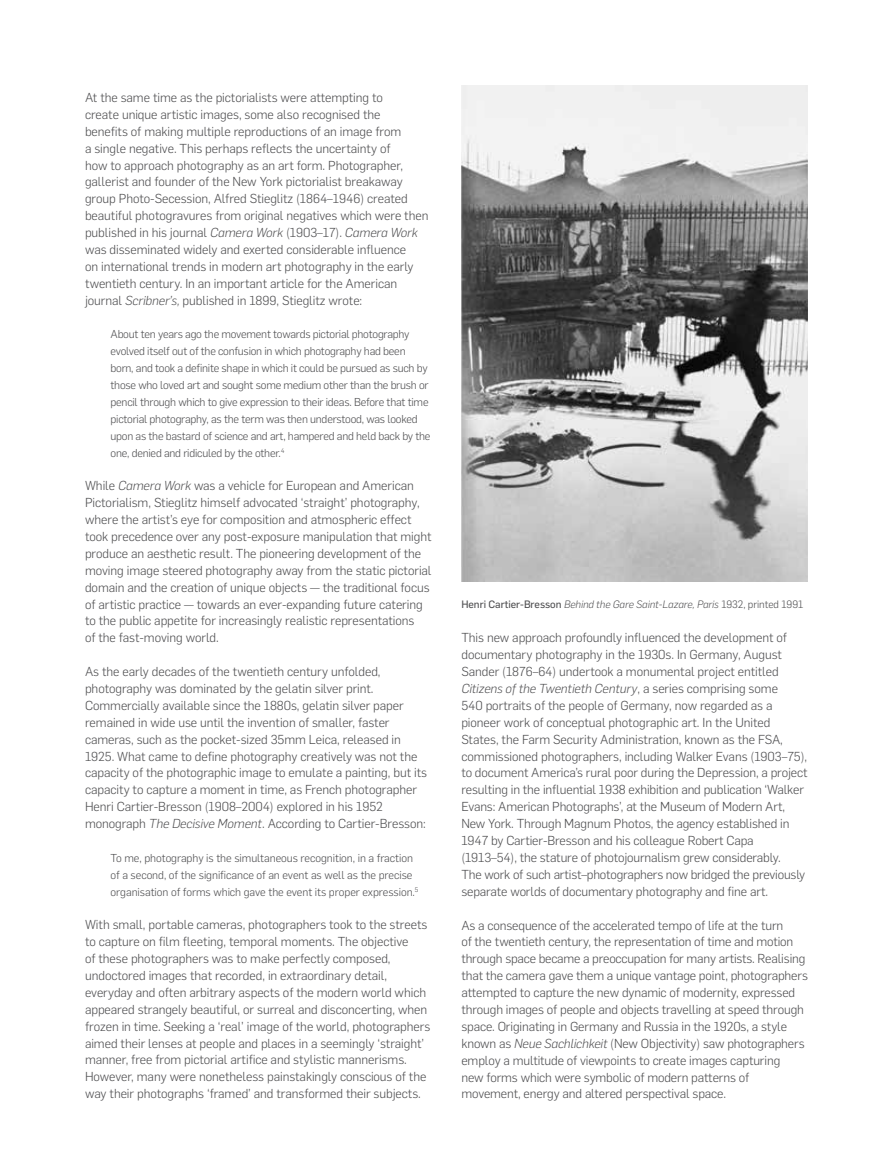
<style>
.page{position:relative;width:893px;height:1170px;background:#fff}
.page>*{position:absolute;margin:0;border:0;box-sizing:border-box;transform-origin:0 0}
.t1{font:300 12.75px/17px "Flama";letter-spacing:-.005em;color:#4d4d4f}
.t2{font:300 11.25px/16.8px "Flama";letter-spacing:-.02em;color:#4d4d4f}
.t3{font:italic 300 10.5px "Flama";letter-spacing:-.005em;color:#4d4d4f}
.s1{font-style:italic}
.s2{font-family:"Flama Basic";font-weight:400;font-style:normal}
.s3{font-style:normal}
</style>
<div class="page">
<img style="left:461px;top:85px;width:347px;height:496px">
<p class="t1" style="left:85px;top:88px;width:345px">At the same time as the pictorialists were attempting to<br>create unique artistic images, some also recognised the<br>benefits of making multiple reproductions of an image from<br>a single negative. This perhaps reflects the uncertainty of<br>how to approach photography as an art form. Photographer, gallerist and founder of the New York pictorialist breakaway group Photo-Secession, Alfred Stieglitz (1864–1946) created beautiful photogravures from original negatives which were then published in his journal <span class="s1">Camera Work</span> (1903–17). <span class="s1">Camera Work </span>was disseminated widely and exerted considerable influence<br>on international trends in modern art photography in the early twentieth century. In an important article for the American journal <span class="s1">Scribner’s,</span> published in 1899, Stieglitz wrote:</p>
<p class="t2" style="left:111px;top:325px;width:322px">About ten years ago the movement towards pictorial photography evolved itself out of the confusion in which photography had been born, and took a definite shape in which it could be pursued as such by those who loved art and sought some medium other than the brush or pencil through which to give expression to their ideas. Before that time pictorial photography, as the term was then understood, was looked upon as the bastard of science and art, hampered and held back by the one, denied and ridiculed by the other.<sup>4</sup></p>
<p class="t1" style="left:85px;top:476px;width:348px">While <span class="s1">Camera Work</span> was a vehicle for European and American Pictorialism, Stieglitz himself advocated ‘straight’ photography, where the artist’s eye for composition and atmospheric effect took precedence over any post-exposure manipulation that might produce an aesthetic result. The pioneering development of the moving image steered photography away from the static pictorial domain and the creation of unique objects — the traditional focus of artistic practice — towards an ever-expanding future catering to the public appetite for increasingly realistic representations<br>of the fast-moving world.</p>
<p class="t1" style="left:85px;top:662px;width:344px">As the early decades of the twentieth century unfolded, photography was dominated by the gelatin silver print.<br>Commercially available since the 1880s, gelatin silver paper remained in wide use until the invention of smaller, faster cameras, such as the pocket-sized 35mm Leica, released in 1925. What came to define photography creatively was not the capacity of the photographic image to emulate a painting, but its capacity to capture a moment in time, as French photographer Henri Cartier-Bresson (1908–2004) explored in his 1952 monograph <span class="s1">The Decisive Moment</span>. According to Cartier-Bresson:</p>
<p class="t2" style="left:111px;top:848px;width:309px">To me, photography is the simultaneous recognition, in a fraction of a second, of the significance of an event as well as the precise organisation of forms which gave the event its proper expression.<sup>5</sup></p>
<p class="t1" style="left:85px;top:915px;width:347px">With small, portable cameras, photographers took to the streets to capture on film fleeting, temporal moments. The objective<br>of these photographers was to make perfectly composed, undoctored images that recorded, in extraordinary detail, everyday and often arbitrary aspects of the modern world which appeared strangely beautiful, or surreal and disconcerting, when frozen in time. Seeking a ‘real’ image of the world, photographers aimed their lenses at people and places in a seemingly ‘straight’ manner, free from pictorial artifice and stylistic mannerisms.<br>However, many were nonetheless painstakingly conscious of the way their photographs ‘framed’ and transformed their subjects.</p>
<p class="t3" style="left:461px;top:597px;width:343px"><span class="s2">Henri Cartier-Bresson</span> Behind the Gare Saint-Lazare, Paris <span class="s3">1932, printed 1991</span></p>
<p class="t1" style="left:461px;top:628px;width:348px">This new approach profoundly influenced the development of documentary photography in the 1930s. In Germany, August Sander (1876–64) undertook a monumental project entitled <span class="s1">Citizens of the Twentieth Century</span>, a series comprising some<br>540 portraits of the people of Germany, now regarded as a pioneer work of conceptual photographic art. In the United States, the Farm Security Administration, known as the FSA, commissioned photographers, including Walker Evans (1903–75), to document America’s rural poor during the Depression, a project resulting in the influential 1938 exhibition and publication ‘Walker Evans: American Photographs’, at the Museum of Modern Art, New York. Through Magnum Photos, the agency established in 1947 by Cartier-Bresson and his colleague Robert Capa (1913–54), the stature of photojournalism grew considerably.<br>The work of such artist–photographers now bridged the previously separate worlds of documentary photography and fine art.</p>
<p class="t1" style="left:461px;top:915px;width:348px">As a consequence of the accelerated tempo of life at the turn<br>of the twentieth century, the representation of time and motion through space became a preoccupation for many artists. Realising that the camera gave them a unique vantage point, photographers attempted to capture the new dynamic of modernity, expressed through images of people and objects travelling at speed through space. Originating in Germany and Russia in the 1920s, a style known as <span class="s1">Neue Sachlichkeit</span> (N ew Objectivity) saw photographers employ a multitude of viewpoints to create images capturing<br>new forms which were symbolic of modern patterns of movement, energy and altered perspectival space.</p>
</div>
